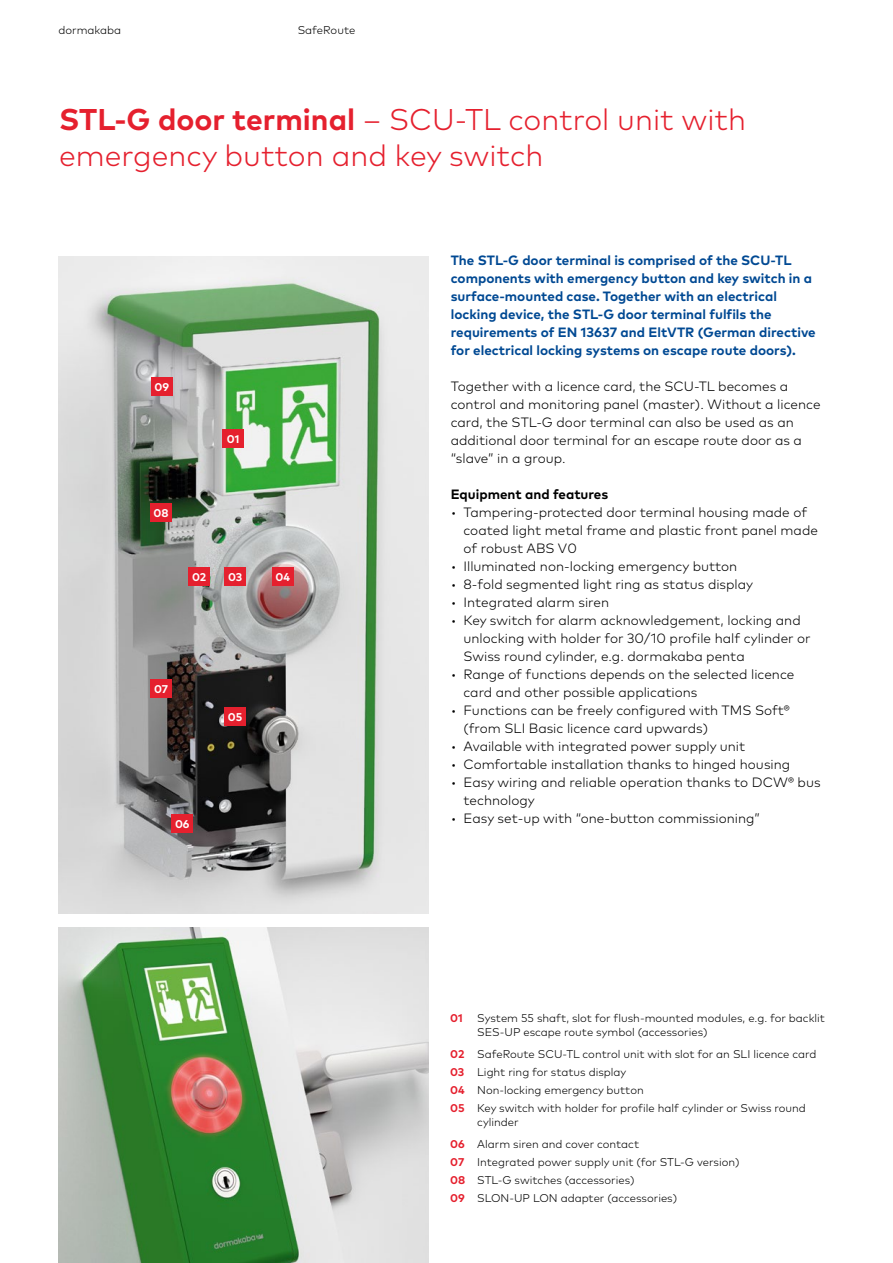
<style>
.page{position:relative;width:893px;height:1263px;background:#fff}
.page>*{position:absolute;margin:0;border:0;box-sizing:border-box;transform-origin:0 0}
.t1{font:300 30px/36px "Mark Pro";color:#e5202e}
.t2{font:300 13.5px/18px "Mark Pro";color:#000}
.t3{font:700 13.5px/18px "Mark Pro";color:#004993}
.t4{font:700 13.5px "Mark Pro";color:#000}
.t5{font:300 11.25px/18px "Mark Pro";color:#000}
.t6{font:700 11.25px "Mark Pro";color:#fff}
.t7{font:700 11.25px "Mark Pro";color:#e5202e}
.s1{font-weight:700}
.s2{font-weight:700;color:#e5202e}
</style>
<div class="page">
<img style="left:58px;top:256px;width:371px;height:657px">
<div style="left:222px;top:429px;width:22px;height:19px;background:#e5202e"></div>
<div style="left:272px;top:567px;width:21px;height:19px;background:#e5202e"></div>
<div style="left:150px;top:503px;width:22px;height:19px;background:#e5202e"></div>
<div style="left:151px;top:377px;width:22px;height:19px;background:#e5202e"></div>
<div style="left:150px;top:679px;width:22px;height:19px;background:#e5202e"></div>
<div style="left:225px;top:707px;width:21px;height:19px;background:#e5202e"></div>
<div style="left:172px;top:814px;width:21px;height:18px;background:#e5202e"></div>
<div style="left:225px;top:567px;width:21px;height:19px;background:#e5202e"></div>
<div style="left:189px;top:567px;width:21px;height:19px;background:#e5202e"></div>
<img style="left:58px;top:927px;width:371px;height:336px">
<p class="t5" style="left:58px;top:20px;width:64px">dormakaba</p>
<p class="t5" style="left:298px;top:20px;width:59px">SafeRoute</p>
<h1 class="t1" style="left:59px;top:100px;width:688px"><span class="s1">STL-G door terminal</span> – SCU-TL control unit with emergency button and key switch</h1>
<p class="t6" style="left:155px;top:378px;width:16px">09</p>
<p class="t6" style="left:227px;top:431px;width:14px">01</p>
<p class="t6" style="left:154px;top:505px;width:17px">08</p>
<p class="t6" style="left:192px;top:568px;width:16px">02</p>
<p class="t6" style="left:228px;top:568px;width:16px">03</p>
<p class="t6" style="left:276px;top:568px;width:16px">04</p>
<p class="t6" style="left:154px;top:681px;width:16px">07</p>
<p class="t6" style="left:228px;top:708px;width:16px">05</p>
<p class="t6" style="left:175px;top:815px;width:16px">06</p>
<p class="t3" style="left:451px;top:251px;width:367px">The STL-G door terminal is comprised of the SCU-TL components with emergency button and key switch in a surface-mounted case. Together with an electrical locking device, the STL-G door terminal fulfils the requirements of EN 13637 and EltVTR (German directive for electrical locking systems on escape route doors).</p>
<p class="t2" style="left:451px;top:377px;width:371px">Together with a licence card, the SCU-TL becomes a control and monitoring panel (master). Without a licence card, the STL-G door terminal can also be used as an additional door terminal for an escape route door as a “slave” in a group.</p>
<p class="t4" style="left:451px;top:484px;width:159px">Equipment and features</p>
<p class="t2" style="left:463px;top:503px;width:356px;text-indent:-13px">• Tampering-protected door terminal housing made of coated light metal frame and plastic front panel made of robust ABS V0</p>
<p class="t2" style="left:451px;top:557px;width:288px">• Illuminated non-locking emergency button</p>
<p class="t2" style="left:451px;top:575px;width:304px">• 8-fold segmented light ring as status display</p>
<p class="t2" style="left:451px;top:593px;width:160px">• Integrated alarm siren</p>
<p class="t2" style="left:463px;top:611px;width:349px;text-indent:-13px">• Key switch for alarm acknowledgement, locking and unlocking with holder for 30/10 profile half cylinder or<br>Swiss round cylinder, e.g. dormakaba penta</p>
<p class="t2" style="left:463px;top:665px;width:332px;text-indent:-13px">• Range of functions depends on the selected licence card and other possible applications</p>
<p class="t2" style="left:463px;top:701px;width:328px;text-indent:-13px">• Functions can be freely configured with TMS Soft® (from SLI Basic licence card upwards)</p>
<p class="t2" style="left:451px;top:737px;width:296px">• Available with integrated power supply unit</p>
<p class="t2" style="left:451px;top:755px;width:341px">• Comfortable installation thanks to hinged housing</p>
<p class="t2" style="left:463px;top:773px;width:359px;text-indent:-13px">• Easy wiring and reliable operation thanks to DCW® bus technology</p>
<p class="t2" style="left:451px;top:809px;width:311px">• Easy set-up with “one-button commissioning”</p>
<p class="t7" style="left:450px;top:1009px;width:14px">01</p>
<p class="t5" style="left:477px;top:1009px;width:349px;line-height:14.2px">System 55 shaft, slot for flush-mounted modules, e.g. for backlit<br>SES-UP escape route symbol (accessories)</p>
<p class="t5" style="left:450px;top:1044px;width:368px"><span class="s2">02</span> SafeRoute SCU-TL control unit with slot for an SLI licence card <span class="s2">03</span> Light ring for status display<br><span class="s2">04</span> Non-locking emergency button<br><span class="s2">05</span> Key switch with holder for profile half cylinder or Swiss round</p>
<p class="t5" style="left:450px;top:1110px;width:190px;line-height:21.8px;text-indent:27px">cylinder<br><span class="s2">06</span> Alarm siren and cover contact</p>
<p class="t5" style="left:450px;top:1152px;width:291px"><span class="s2">07</span> Integrated power supply unit (for STL-G version)<br><span class="s2">08</span> STL-G switches (accessories)<br><span class="s2">09</span> SLON-UP LON adapter (accessories)</p>
</div>
